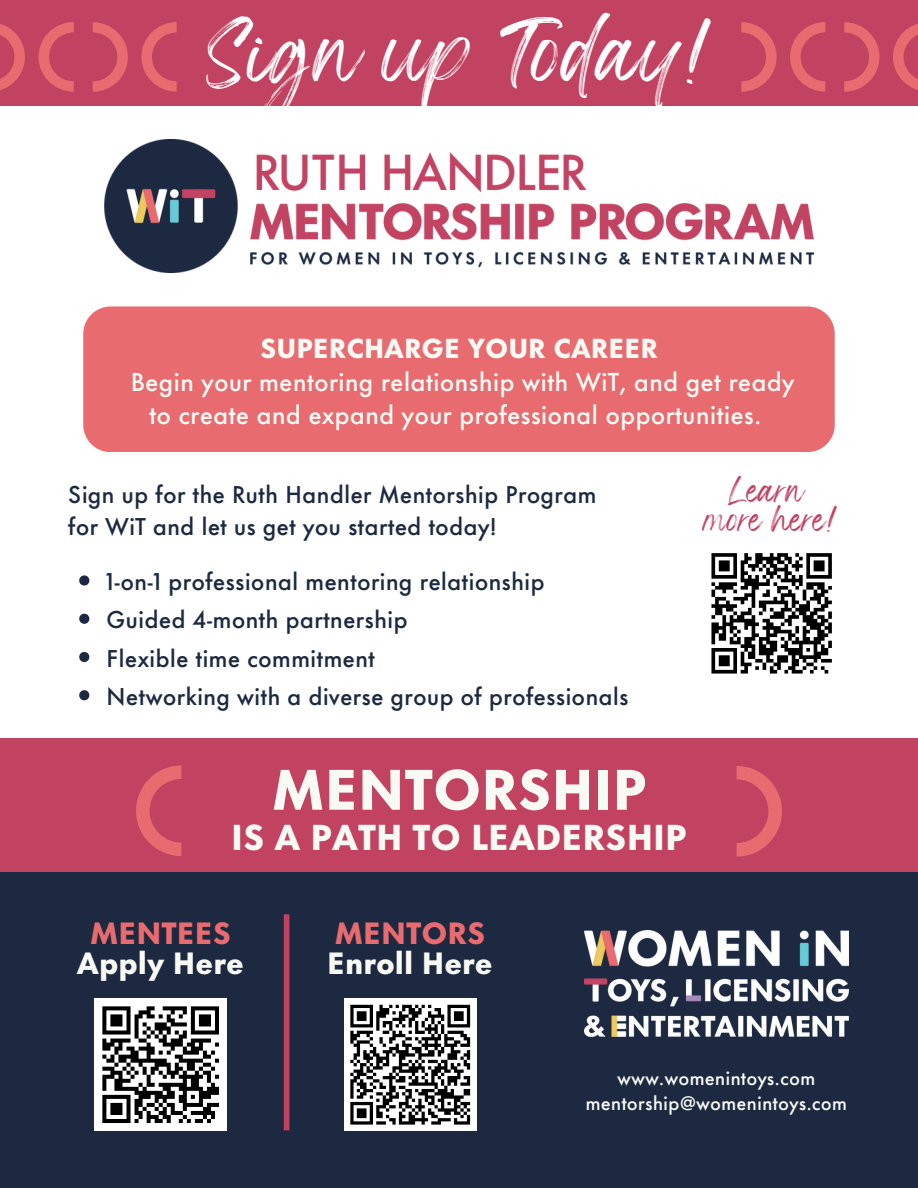
<style>
.page{position:relative;width:918px;height:1188px;background:#fff}
.page>*{position:absolute;margin:0;border:0;box-sizing:border-box;transform-origin:0 0}
.t1{font:800 52.8px "Futura Now Text";color:#fafaf5}
.t2{font:49.5px "Wonderful Branding";color:#fff}
.t3{font:800 33.45px "Futura Now Text";color:#fafaf5}
.t4{font:800 28.5px "Futura Now Text";color:#fafaf5}
.t5{font:800 28.5px "Futura Now Text";color:#e86b6f}
.t6{font:800 25.5px "Futura Now Text";color:#fafaf5}
.t7{font:500 24px/32.7px "Futura Now Text";color:#fafaf5;text-align:center}
.t8{font:500 22.5px "Futura Now Text";color:#1c2941}
.t9{font:19.5px "Wonderful Branding";color:#c24262}
.t10{font:500 18px "Futura Now Text";color:#fafaf5}
</style>
<div class="page">
<div style="left:0;top:838px;width:918px;height:350px;background:#1c2941"></div>
<img style="left:584px;top:930px;width:265px;height:107px">
<div style="left:0;top:0;width:918px;height:105px;background:#c24262"></div>
<div style="left:0;top:738px;width:918px;height:134px;background:#c24262"></div>
<img style="left:105px;top:139px;width:708px;height:133px">
<div style="left:94px;top:998px;width:133px;height:133px;background:#fff"></div>
<svg style="left:102px;top:1006px;width:117px;height:117px"></svg>
<div style="left:344px;top:998px;width:133px;height:133px;background:#fff"></div>
<svg style="left:350px;top:1004px;width:121px;height:121px"></svg>
<div style="left:83px;top:306px;width:752px;height:146px;background:#e86b6f;border-radius:27px"></div>
<div style="left:284px;top:914px;width:5px;height:216px;background:#c24262"></div>
<svg style="left:136px;top:765px;width:45px;height:91px"></svg>
<svg style="left:737px;top:766px;width:45px;height:91px"></svg>
<svg style="left:141px;top:22px;width:36px;height:70px"></svg>
<svg style="left:93px;top:22px;width:35px;height:70px"></svg>
<svg style="left:893px;top:23px;width:25px;height:67px"></svg>
<svg style="left:844px;top:22px;width:36px;height:70px"></svg>
<svg style="left:38px;top:22px;width:36px;height:70px"></svg>
<svg style="left:0;top:24px;width:25px;height:66px"></svg>
<svg style="left:790px;top:22px;width:35px;height:70px"></svg>
<svg style="left:741px;top:22px;width:36px;height:70px"></svg>
<svg style="left:711px;top:553px;width:121px;height:121px"></svg>
<svg style="left:79px;top:575px;width:10px;height:11px"></svg>
<svg style="left:79px;top:614px;width:10px;height:10px"></svg>
<svg style="left:79px;top:652px;width:10px;height:10px"></svg>
<svg style="left:79px;top:690px;width:10px;height:10px"></svg>
<p class="t2" style="left:207px;top:41px;width:506px">Sign up Today!</p>
<p class="t6" style="left:260px;top:335px;width:399px">SUPERCHARGE YOUR CAREER</p>
<p class="t7" style="left:130px;top:366px;width:666px">Begin your mentoring relationship with WiT, and get ready to create and expand your professional opportunities.</p>
<p class="t8" style="left:68px;top:483px;width:530px">Sign up for the Ruth Handler Mentorship Program</p>
<p class="t8" style="left:68px;top:514px;width:430px">for WiT and let us get you started today!</p>
<p class="t8" style="left:106px;top:569px;width:440px">1-on-1 professional mentoring relationship</p>
<p class="t8" style="left:106px;top:607px;width:303px">Guided 4-month partnership</p>
<p class="t8" style="left:106px;top:646px;width:271px">Flexible time commitment</p>
<p class="t8" style="left:106px;top:684px;width:524px">Networking with a diverse group of professionals</p>
<p class="t9" style="left:728px;top:486px;width:79px">Learn</p>
<p class="t9" style="left:706px;top:515px;width:133px">more here!</p>
<p class="t1" style="left:271px;top:761px;width:377px">MENTORSHIP</p>
<p class="t3" style="left:231px;top:819px;width:457px">IS A PATH TO LEADERSHIP</p>
<p class="t5" style="left:90px;top:917px;width:143px">MENTEES</p>
<p class="t4" style="left:77px;top:948px;width:168px">Apply Here</p>
<p class="t5" style="left:334px;top:917px;width:153px">MENTORS</p>
<p class="t4" style="left:327px;top:948px;width:167px">Enroll Here</p>
<p class="t10" style="left:617px;top:1068px;width:200px">www.womenintoys.com</p>
<p class="t10" style="left:585px;top:1093px;width:263px">mentorship@womenintoys.com</p>
</div>
